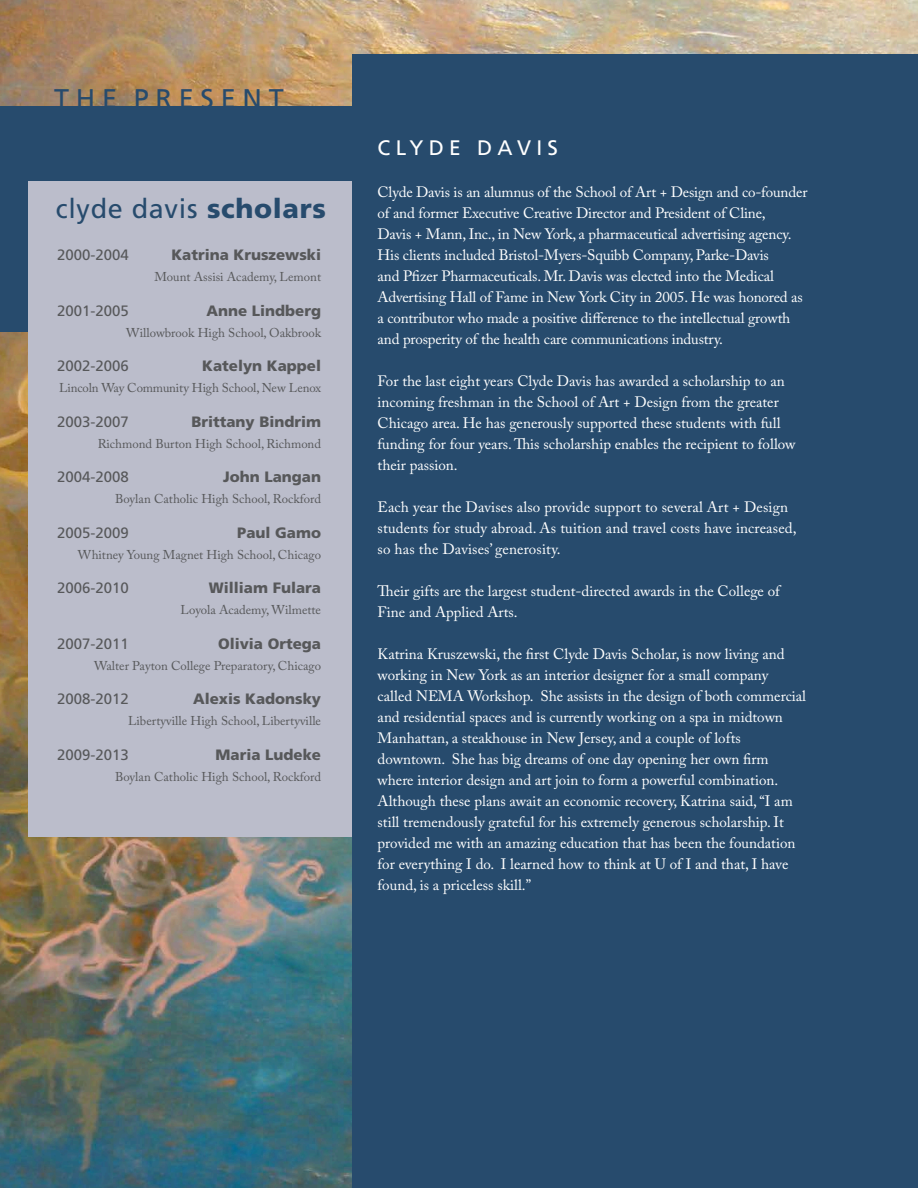
<style>
.page{position:relative;width:918px;height:1188px;background:#fff}
.page>*{position:absolute;margin:0;border:0;box-sizing:border-box;transform-origin:0 0}
.t1{font:27px "Frutiger LT Std";letter-spacing:.25em;color:#274b6d}
.t2{font:21px "Frutiger LT Std";letter-spacing:.25em;color:#fff}
.t3{font:15px/21px "Adobe Caslon Pro";letter-spacing:-.005em;color:#fff}
.t4{font:900 15px "Frutiger LT Std";color:#57585a}
.t5{font:15px "Frutiger LT Std";color:#57585a}
.t6{font:12.75px "Adobe Caslon Pro";color:#57585a}
.t7{font:12.75px "Adobe Caslon Pro";letter-spacing:-.02em;color:#57585a}
.s1{font-weight:900}
</style>
<div class="page">
<img style="left:0;top:0;width:918px;height:1188px">
<div style="left:0;top:107px;width:360px;height:225px;background:#274b6d"></div>
<div style="left:28px;top:182px;width:324px;height:655px;background:#bbbdcb"></div>
<div style="left:352px;top:54px;width:566px;height:1134px;background:#274b6d"></div>
<p class="t1" style="left:54px;top:83px;width:231px">THE PRESEN T</p>
<p class="t1" style="left:56px;top:192px;width:272px">CLYDE DAVIS <span class="s1">scholars</span></p>
<p class="t5" style="left:57px;top:246px;width:73px">2000-2004</p>
<p class="t4" style="left:171px;top:246px;width:151px">Katrina Kruszewski</p>
<p class="t6" style="left:154px;top:269px;width:168px">Mount Assisi Academy, Lemont</p>
<p class="t5" style="left:57px;top:302px;width:73px">2001-2005</p>
<p class="t4" style="left:206px;top:301px;width:116px">Anne Lindberg</p>
<p class="t6" style="left:126px;top:325px;width:196px">Willowbrook High School, Oakbrook</p>
<p class="t5" style="left:57px;top:357px;width:73px">2002-2006</p>
<p class="t4" style="left:202px;top:357px;width:120px">Katelyn Kappel</p>
<p class="t6" style="left:59px;top:380px;width:263px">Lincoln Way Community High School, New Lenox</p>
<p class="t5" style="left:57px;top:413px;width:73px">2003-2007</p>
<p class="t4" style="left:191px;top:412px;width:131px">Brittany Bindrim</p>
<p class="t6" style="left:98px;top:436px;width:225px">Richmond Burton High School, Richmond</p>
<p class="t5" style="left:57px;top:468px;width:73px">2004-2008</p>
<p class="t4" style="left:223px;top:468px;width:99px">John Langan</p>
<p class="t6" style="left:115px;top:491px;width:208px">Boylan Catholic High School, Rockford</p>
<p class="t5" style="left:57px;top:524px;width:73px">2005-2009</p>
<p class="t4" style="left:237px;top:523px;width:85px">Paul Gamo</p>
<p class="t6" style="left:78px;top:547px;width:245px">Whitney Young Magnet High School, Chicago</p>
<p class="t5" style="left:57px;top:579px;width:73px">2006-2010</p>
<p class="t4" style="left:209px;top:579px;width:114px">William Fulara</p>
<p class="t6" style="left:180px;top:602px;width:142px">Loyola Academy, Wilmette</p>
<p class="t5" style="left:57px;top:635px;width:73px">2007-2011</p>
<p class="t4" style="left:218px;top:634px;width:104px">Olivia Ortega</p>
<p class="t7" style="left:94px;top:658px;width:228px">Walter Payton College Preparatory, Chicago</p>
<p class="t5" style="left:57px;top:690px;width:73px">2008-2012</p>
<p class="t4" style="left:193px;top:690px;width:129px">Alexis Kadonsky</p>
<p class="t6" style="left:128px;top:713px;width:194px">Libertyville High School, Libertyville</p>
<p class="t5" style="left:57px;top:746px;width:73px">2009-2013</p>
<p class="t4" style="left:216px;top:745px;width:107px">Maria Ludeke</p>
<p class="t6" style="left:115px;top:769px;width:208px">Boylan Catholic High School, Rockford</p>
<p class="t2" style="left:378px;top:135px;width:182px">CLYDE D AVIS</p>
<p class="t3" style="left:378px;top:181px;width:431px">Clyde Davis is an alumnus of the School of Art + Design and co-founder of and former Executive Creative Director and President of Cline,<br>Davis + Mann, Inc., in New York, a pharmaceutical advertising agency.<br>His clients included Bristol-Myers-Squibb Company, Parke-Davis<br>and Pfizer Pharmaceuticals. Mr. Davis was elected into the Medical Advertising Hall of Fame in New York City in 2005. He was honored as a contributor who made a positive difference to the intellectual growth and prosperity of the health care communications industry.</p>
<p class="t3" style="left:378px;top:370px;width:419px">For the last eight years Clyde Davis has awarded a scholarship to an incoming freshman in the School of Art + Design from the greater Chicago area. He has generously supported these students with full funding for four years. This scholarship enables the recipient to follow their passion.</p>
<p class="t3" style="left:378px;top:496px;width:421px">Each year the Davises also provide support to several Art + Design students for study abroad. As tuition and travel costs have increased, so has the Davises’ generosity.</p>
<p class="t3" style="left:378px;top:580px;width:406px">Their gifts are the largest student-directed awards in the College of<br>Fine and Applied Arts.</p>
<p class="t3" style="left:378px;top:643px;width:430px">Katrina Kruszewski, the first Clyde Davis Scholar, is now living and working in New York as an interior designer for a small company called NEMA Workshop. She assists in the design of both commercial and residential spaces and is currently working on a spa in midtown Manhattan, a steakhouse in New Jersey, and a couple of lofts downtown. She has big dreams of one day opening her own firm where interior design and art join to form a powerful combination.<br>Although these plans await an economic recovery, Katrina said, “I am still tremendously grateful for his extremely generous scholarship. It provided me with an amazing education that has been the foundation for everything I do. I learned how to think at U of I and that, I have found, is a priceless skill.”</p>
</div>
